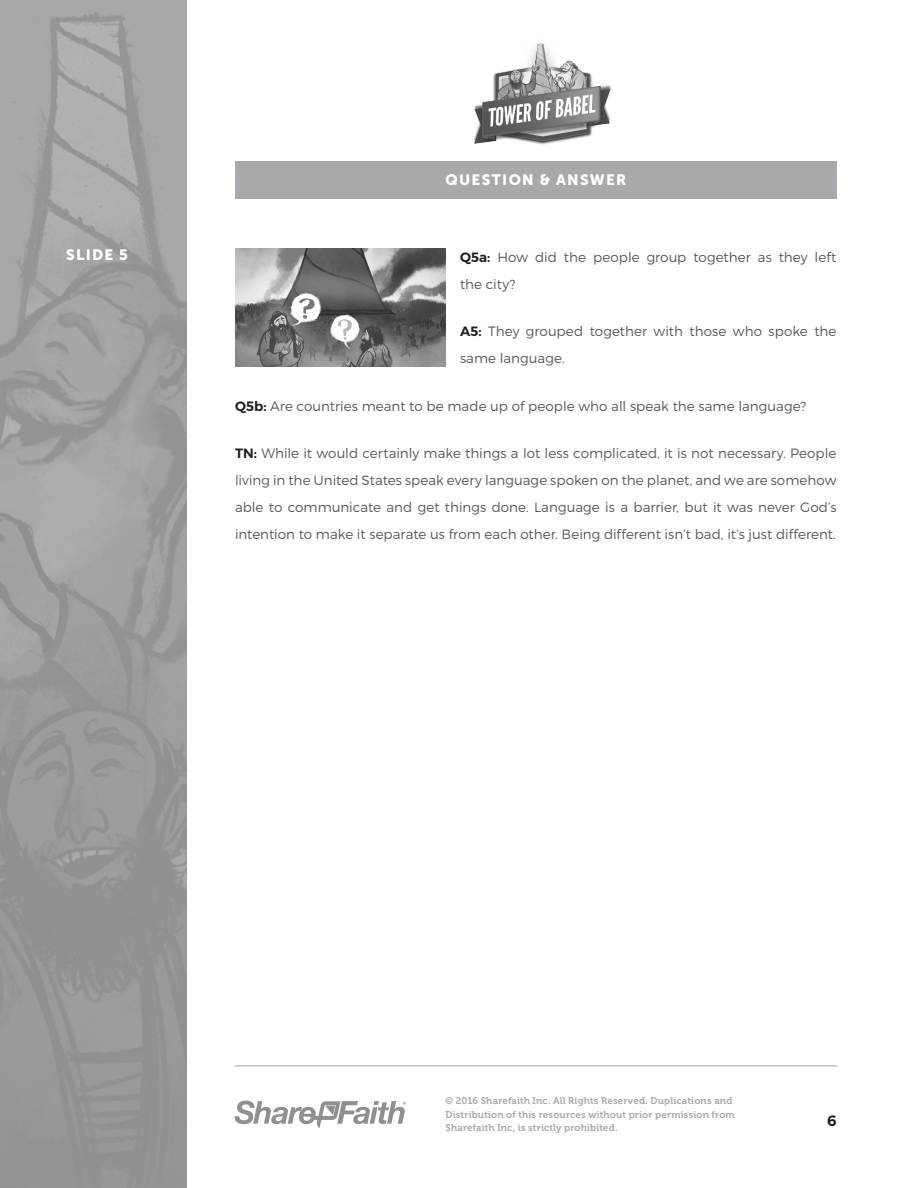
<style>
.page{position:relative;width:918px;height:1188px;background:#fff}
.page>*{position:absolute;margin:0;border:0;box-sizing:border-box;transform-origin:0 0}
.Heading{font:15px "Museo Sans 900";letter-spacing:.085em;color:#fff}
.t1{font:600 15px "Montserrat";color:#231f20}
.Bold-First-Paragraph{font:300 13.5px/27px "Montserrat";color:#58595b}
.t2{font:9.75px/13.5px "Museo 700";letter-spacing:.015em;color:#a7a9ac}
.s1{font-weight:600;color:#231f20}
</style>
<div class="page">
<img style="left:0;top:0;width:187px;height:1188px">
<hr style="left:235px;top:1066px;width:602px;height:1px;background:#a7a9ac">
<svg style="left:235px;top:1101px;width:171px;height:27px"></svg>
<img style="left:473px;top:43px;width:139px;height:102px">
<div style="left:235px;top:161px;width:602px;height:37px;background:#a7a9ac"></div>
<img style="left:235px;top:249px;width:210px;height:117px">
<p class="Heading" style="left:66px;top:246px;width:63px">SLIDE 5</p>
<p class="Heading" style="left:446px;top:171px;width:182px">QUESTION &amp; ANSWER</p>
<p class="Bold-First-Paragraph" style="left:460px;top:243px;width:378px"><span class="s1">Q5a:</span> How did the people group together as they left the city?</p>
<p class="Bold-First-Paragraph" style="left:460px;top:318px;width:378px"><span class="s1">A5:</span> They grouped together with those who spoke the same language.</p>
<p class="Bold-First-Paragraph" style="left:235px;top:392px;width:573px"><span class="s1">Q5b:</span> Are countries meant to be made up of people who all speak the same language?</p>
<p class="Bold-First-Paragraph" style="left:235px;top:439px;width:603px;text-align:justify"><span class="s1">TN:</span> While it would certainly make things a lot less complicated, it is not necessary. People living in the United States speak every language spoken on the planet, and we are somehow able to communicate and get things done. Language is a barrier, but it was never God’s intention to make it separate us from each other. Being different isn’t bad, it’s just different.</p>
<p class="t2" style="left:446px;top:1094px;width:291px">© 2016 Sharefaith Inc. All Rights Reserved. Duplications and<br>Distribution of this resources without prior permission from<br>Sharefaith Inc, is strictly prohibited.</p>
<p class="t1" style="left:827px;top:1112px;width:11px">6</p>
</div>
